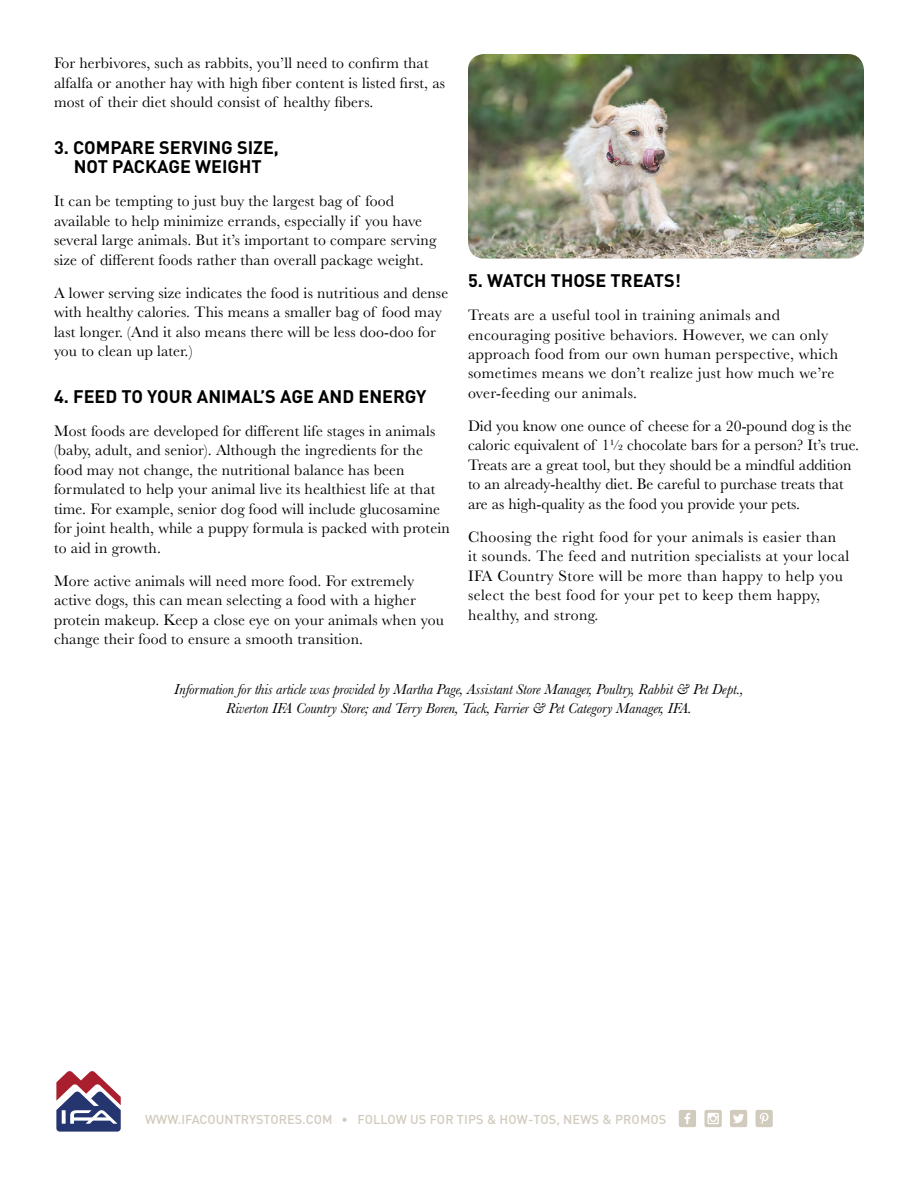
<style>
.page{position:relative;width:918px;height:1188px;background:#fff}
.page>*{position:absolute;margin:0;border:0;box-sizing:border-box;transform-origin:0 0}
.t1{font:700 18px/19.5px "DIN";color:#000;text-align:center}
.t2{font:15.75px/19.5px "Baskerville";letter-spacing:.01em;color:#000}
.t3{font:15.75px/19.5px "Baskerville";letter-spacing:.03em;color:#000}
.t4{font:italic 15px/19.5px "Baskerville";letter-spacing:-.005em;color:#000;text-align:center}
.t5{font:500 12.75px "DIN";color:#d1cbbd}
</style>
<div class="page">
<svg style="left:756px;top:1110px;width:17px;height:17px"></svg>
<svg style="left:705px;top:1110px;width:17px;height:17px"></svg>
<svg style="left:679px;top:1110px;width:17px;height:17px"></svg>
<svg style="left:730px;top:1110px;width:17px;height:17px"></svg>
<svg style="left:56px;top:1071px;width:65px;height:61px"></svg>
<img style="left:468px;top:54px;width:396px;height:205px">
<p class="t2" style="left:54px;top:54px;width:393px">For herbivores, such as rabbits, you’ll need to confirm that alfalfa or another hay with high fiber content is listed first, as most of their diet should consist of healthy fibers.</p>
<p class="t1" style="left:54px;top:137px;width:226px">3. COMPARE SERVING SIZE,<br>NOT PACKAGE WEIGHT</p>
<p class="t2" style="left:54px;top:192px;width:384px">It can be tempting to just buy the largest bag of food available to help minimize errands, especially if you have several large animals. But it’s important to compare serving size of different foods rather than overall package weight.</p>
<p class="t2" style="left:54px;top:283px;width:396px">A lower serving size indicates the food is nutritious and dense with healthy calories. This means a smaller bag of food may last longer. (And it also means there will be less doo-doo for you to clean up later.)</p>
<p class="t1" style="left:54px;top:386px;width:374px">4. FEED TO YOUR ANIMAL’S AGE AND ENERGY</p>
<p class="t2" style="left:54px;top:421px;width:397px">Most foods are developed for different life stages in animals (baby, adult, and senior). Although the ingredients for the food may not change, the nutritional balance has been formulated to help your animal live its healthiest life at that time. For example, senior dog food will include glucosamine for joint health, while a puppy formula is packed with protein to aid in growth.</p>
<p class="t2" style="left:54px;top:571px;width:391px">More active animals will need more food. For extremely active dogs, this can mean selecting a food with a higher protein makeup. Keep a close eye on your animals when you change their food to ensure a smooth transition.</p>
<p class="t1" style="left:468px;top:270px;width:215px">5. WATCH THOSE TREATS!</p>
<p class="t2" style="left:468px;top:305px;width:372px">Treats are a useful tool in training animals and encouraging positive behaviors. However, we can only approach food from our own human perspective, which sometimes means we don’t realize just how much we’re over-feeding our animals.</p>
<p class="t2" style="left:468px;top:416px;width:393px">Did you know one ounce of cheese for a 20-pound dog is the caloric equivalent of 1½ chocolate bars for a person? It’s true.<br>Treats are a great tool, but they should be a mindful addition to an already-healthy diet. Be careful to purchase treats that are as high-quality as the food you provide your pets.</p>
<p class="t3" style="left:468px;top:527px;width:383px">Choosing the right food for your animals is easier than<br>it sounds. The feed and nutrition specialists at your local IFA Country Store will be more than happy to help you select the best food for your pet to keep them happy, healthy, and strong.</p>
<p class="t4" style="left:174px;top:679px;width:571px">Information for this article was provided by Martha Page, Assistant Store Manager, Poultry, Rabbit &amp; Pet Dept.,<br>Riverton IFA Country Store; and Terry Boren, Tack, Farrier &amp; Pet Category Manager, IFA.</p>
<p class="t5" style="left:145px;top:1111px;width:523px">WWW.IFACOUNTRYSTORES.COM • FOLLOW US FOR TIPS &amp; HOW-TOS, NEWS &amp; PROMOS</p>
</div>
